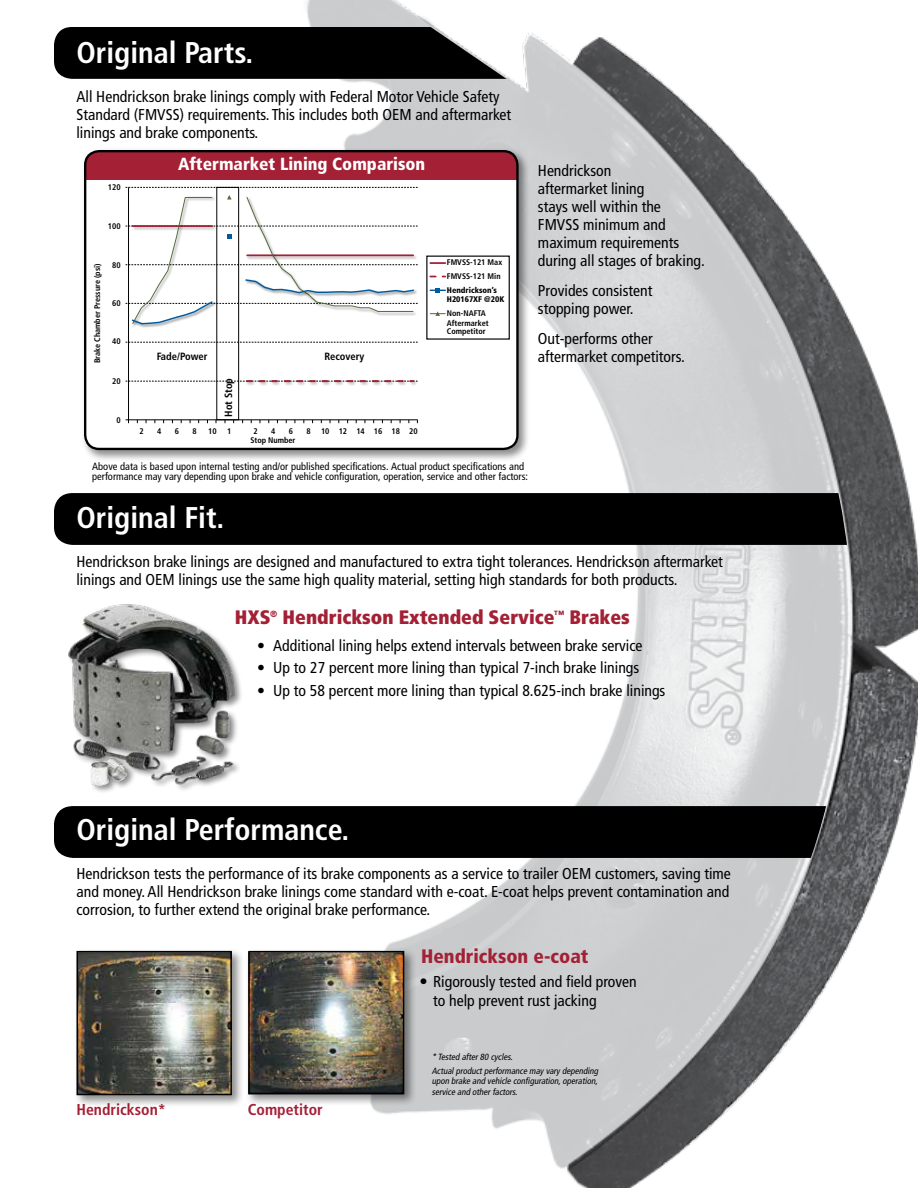
<style>
.page{position:relative;width:918px;height:1188px;background:#fff}
.page>*{position:absolute;margin:0;border:0;box-sizing:border-box;transform-origin:0 0}
.t1{font:700 condensed 30px "Frutiger LT Std";color:#fff}
.t2{font:900 condensed 19.5px "Frutiger LT Std";color:#a32035}
.t3{font:900 condensed 19.5px "Frutiger LT Std";color:#a32035}
.t4{font:900 condensed 17.55px "Frutiger LT Std";color:#fff}
.t5{font:condensed 15.75px/18px "Frutiger LT Std";color:#000}
.t6{font:700 condensed 15.75px "Frutiger LT Std";color:#a32035}
.t7{font:condensed 10.5px/10.5px "Frutiger LT Std";color:#000}
.t8{font:700 condensed 10.5px "Frutiger LT Std";color:#000}
.t9{font:italic condensed 9px/13.8px "Frutiger LT Std";color:#000}
.t10{font:700 condensed 8.1px/14.2px "Frutiger LT Std";color:#000}
.t11{font:900 condensed 8.1px/9.8px "Frutiger LT Std";color:#000}
.s1{font-weight:700}
.s2{font-weight:700;font-size:16.5px}
</style>
<div class="page">
<img style="left:307px;top:0;width:611px;height:1188px">
<svg style="left:54px;top:27px;width:463px;height:52px;background:#1c1c1c"></svg>
<div style="left:54px;top:493px;width:808px;height:52px;background:#000"></div>
<svg style="left:54px;top:806px;width:808px;height:52px;background:#060606"></svg>
<div style="left:73px;top:948px;width:171px;height:160px;background:#000;opacity:.45"></div>
<img style="left:79px;top:954px;width:150px;height:138px">
<div style="left:76px;top:951px;width:156px;height:144px;border:2px solid #000"></div>
<div style="left:245px;top:948px;width:172px;height:159px;background:#000;opacity:.45"></div>
<img style="left:251px;top:954px;width:150px;height:137px">
<div style="left:248px;top:951px;width:156px;height:143px;border:2px solid #000"></div>
<img style="left:68px;top:604px;width:172px;height:186px">
<div style="left:82px;top:148px;width:448px;height:314px;background:#000;opacity:.45"></div>
<div style="left:85px;top:151px;width:432px;height:298px;background:#fff;border-radius:14px"></div>
<div style="left:85px;top:151px;width:432px;height:29px;background:#a32035"></div>
<div style="left:84px;top:150px;width:435px;height:300px;border:2px solid #000;border-radius:14px"></div>
<hr style="left:128px;top:187px;width:1px;height:236px;background:#000">
<hr style="left:126px;top:420px;width:292px;height:1px;background:#000">
<svg style="left:126px;top:187px;width:292px;height:1px"></svg>
<svg style="left:126px;top:342px;width:292px;height:1px"></svg>
<div style="left:217px;top:187px;width:22px;height:233px;border:1px solid #000"></div>
<div style="left:246px;top:379px;width:172px;height:7px;background:#000;opacity:.3"></div>
<svg style="left:126px;top:380px;width:292px;height:2px"></svg>
<svg style="left:430px;top:262px;width:15px;height:2px"></svg>
<svg style="left:430px;top:288px;width:15px;height:5px"></svg>
<svg style="left:430px;top:311px;width:15px;height:5px"></svg>
<div style="left:132px;top:301px;width:84px;height:28px;background:#000;opacity:.55"></div>
<svg style="left:126px;top:195px;width:292px;height:130px"></svg>
<h1 class="t1" style="left:76px;top:35px;width:178px">Original Parts.</h1>
<p class="t5" style="left:76px;top:88px;width:436px">All Hendrickson brake linings comply with Federal Motor Vehicle Safety<br>Standard (FMVSS) requirements. This includes both OEM and aftermarket linings and brake components.</p>
<p class="t10" style="left:108px;top:180px;width:14px">120</p>
<p class="t10" style="left:108px;top:219px;width:14px">100</p>
<p class="t10" style="left:112px;top:258px;width:10px">80</p>
<p class="t10" style="left:112px;top:296px;width:10px">60</p>
<p class="t10" style="left:112px;top:335px;width:10px">40</p>
<p class="t10" style="left:112px;top:374px;width:10px">20</p>
<p class="t10" style="left:116px;top:413px;width:6px">0</p>
<p class="t10" style="left:90px;top:363px;width:102px;rotate:-90deg">Brake Chamber Pressure (psi)</p>
<p class="t4" style="left:178px;top:154px;width:249px">Aftermarket Lining Comparison</p>
<p class="t8" style="left:157px;top:350px;width:52px">Fade/Power</p>
<p class="t8" style="left:324px;top:350px;width:42px">Recovery</p>
<p class="t8" style="left:222px;top:417px;width:40px;rotate:-90deg">Hot Stop</p>
<p class="t10" style="left:139px;top:424px;width:6px">2</p>
<p class="t10" style="left:157px;top:424px;width:6px">4</p>
<p class="t10" style="left:175px;top:424px;width:6px">6</p>
<p class="t10" style="left:192px;top:424px;width:6px">8</p>
<p class="t10" style="left:208px;top:424px;width:10px">10</p>
<p class="t10" style="left:227px;top:424px;width:6px">1</p>
<p class="t10" style="left:253px;top:424px;width:6px">2</p>
<p class="t10" style="left:271px;top:424px;width:6px">4</p>
<p class="t10" style="left:289px;top:424px;width:6px">6</p>
<p class="t10" style="left:306px;top:424px;width:6px">8</p>
<p class="t10" style="left:321px;top:424px;width:98px">10 12 14 16 18 20</p>
<p class="t10" style="left:250px;top:433px;width:47px">Stop Number</p>
<p class="t10" style="left:447px;top:255px;width:57px">FMVSS-121 Max<br>FMVSS-121 Min</p>
<p class="t11" style="left:447px;top:285px;width:59px">Hendrickson’s<br>H20167XF @20K</p>
<p class="t10" style="left:447px;top:308px;width:43px;line-height:9.8px">Non-NAFTA<br>Aftermarket</p>
<p class="t10" style="left:447px;top:325px;width:40px">Competitor</p>
<p class="t7" style="left:92px;top:461px;width:437px">Above data is based upon internal testing and/or published specifications. Actual product specifications and performance may vary depending upon brake and vehicle configuration, operation, service and other factors:</p>
<p class="t5" style="left:538px;top:162px;width:169px">Hendrickson<br>aftermarket lining<br>stays well within the<br>FMVSS minimum and maximum requirements during all stages of braking.</p>
<p class="t5" style="left:538px;top:282px;width:116px">Provides consistent stopping power.</p>
<p class="t5" style="left:538px;top:330px;width:148px">Out-performs other aftermarket competitors.</p>
<h1 class="t1" style="left:76px;top:500px;width:149px">Original Fit.</h1>
<p class="t5" style="left:76px;top:553px;width:648px">Hendrickson brake linings are designed and manufactured to extra tight tolerances. Hendrickson aftermarket linings and OEM linings use the same high quality material, setting high standards for both products.</p>
<p class="t2" style="left:235px;top:605px;width:396px">HXS<sup>®</sup> Hendrickson Extended Service<sup>™</sup> Brakes</p>
<p class="t5" style="left:257px;top:636px;width:387px"><span class="s1">•</span> Additional lining helps extend intervals between brake service</p>
<p class="t5" style="left:257px;top:659px;width:384px"><span class="s1">•</span> Up to 27 percent more lining than typical 7-inch brake linings</p>
<p class="t5" style="left:257px;top:681px;width:410px"><span class="s1">•</span> Up to 58 percent more lining than typical 8.625-inch brake linings</p>
<h1 class="t1" style="left:76px;top:812px;width:274px">Original Performance.</h1>
<p class="t5" style="left:76px;top:865px;width:656px;text-align:justify">Hendrickson tests the performance of its brake components as a service to trailer OEM customers, saving time and money. All Hendrickson brake linings come standard with e-coat. E-coat helps prevent contamination and corrosion, to further extend the original brake performance.</p>
<p class="t3" style="left:421px;top:945px;width:169px">Hendrickson e-coat</p>
<p class="t5" style="left:433px;top:971px;width:205px;line-height:19.5px;text-indent:-14px"><span class="s2">•</span> Rigorously tested and field proven to help prevent rust jacking</p>
<p class="t6" style="left:76px;top:1100px;width:91px">Hendrickson*</p>
<p class="t6" style="left:248px;top:1100px;width:76px">Competitor</p>
<p class="t9" style="left:432px;top:1050px;width:170px">* Tested after80 cycles.<br>Actualproductperformance may vary depending</p>
<p class="t9" style="left:432px;top:1076px;width:169px;line-height:10.8px">upon brake and vehicle configuration,operation, service and otherfactors.</p>
</div>
